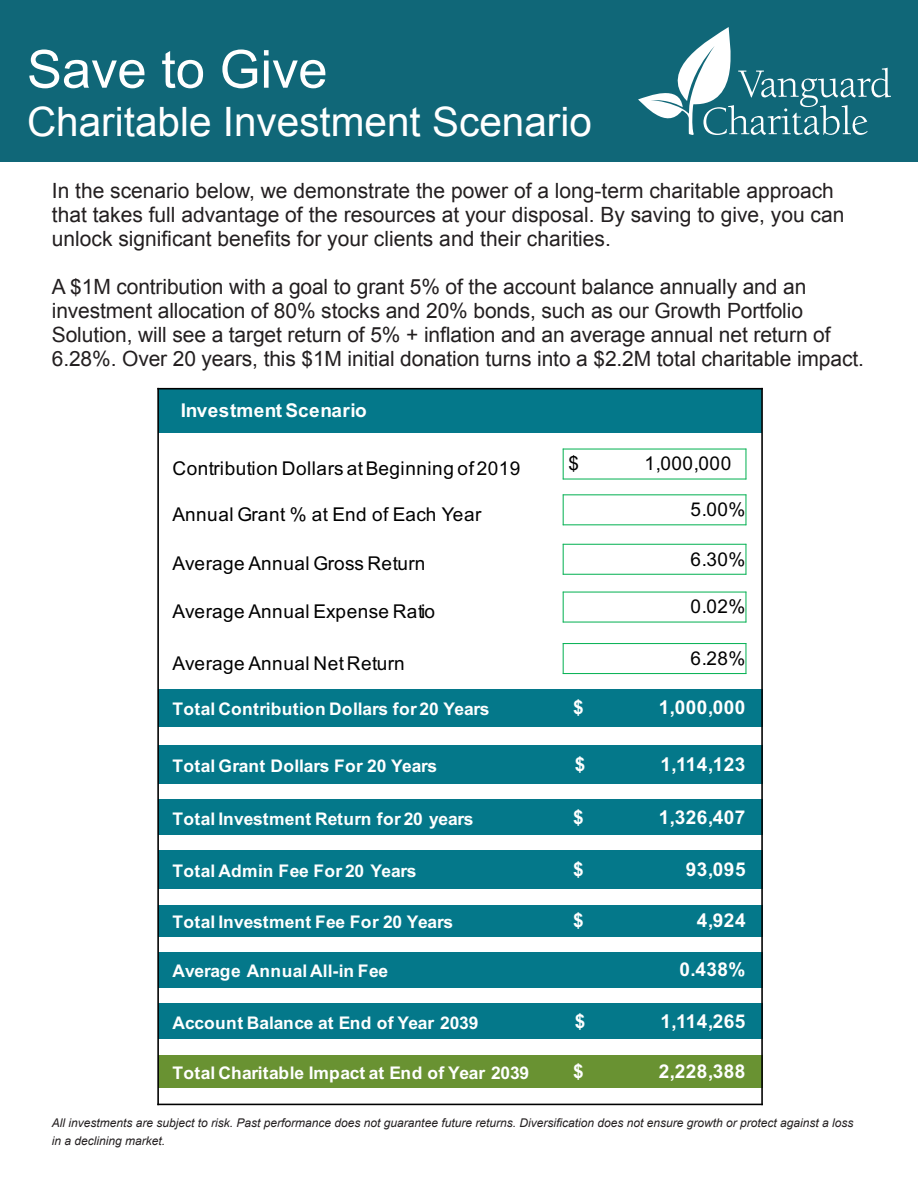
<style>
.page{position:relative;width:918px;height:1188px;background:#fff}
.page>*{position:absolute;margin:0;border:0;box-sizing:border-box;transform-origin:0 0}
.t1{font:52.5px "Arial";color:#fff}
.t2{font:40.5px "Arial";color:#fff}
.t3{font:21px/24px "Arial";letter-spacing:-.005em;color:#231f20}
.t4{font:19.05px "Arial";letter-spacing:.025em;color:#000}
.t5{font:700 19.05px "Arial";letter-spacing:.025em;color:#fff}
.t6{font:700 17.4px "Arial";letter-spacing:-.005em;color:#fff}
.t7{font:italic 12px/18px "Arial";color:#231f20}
</style>
<div class="page">
<div style="left:0;top:0;width:918px;height:162px;background:#106778"></div>
<svg style="left:638px;top:27px;width:253px;height:108px"></svg>
<div style="left:158px;top:389px;width:604px;height:44px;background:#04788a"></div>
<div style="left:158px;top:689px;width:14px;height:38px;background:#04788a"></div>
<div style="left:172px;top:689px;width:368px;height:38px;background:#04788a"></div>
<div style="left:540px;top:689px;width:23px;height:38px;background:#04788a"></div>
<div style="left:563px;top:689px;width:183px;height:38px;background:#04788a"></div>
<div style="left:746px;top:689px;width:16px;height:38px;background:#04788a"></div>
<div style="left:158px;top:746px;width:14px;height:38px;background:#04788a"></div>
<div style="left:172px;top:746px;width:368px;height:38px;background:#04788a"></div>
<div style="left:540px;top:746px;width:23px;height:38px;background:#04788a"></div>
<div style="left:563px;top:746px;width:183px;height:38px;background:#04788a"></div>
<div style="left:746px;top:746px;width:16px;height:38px;background:#04788a"></div>
<div style="left:158px;top:800px;width:14px;height:35px;background:#04788a"></div>
<div style="left:172px;top:800px;width:368px;height:35px;background:#04788a"></div>
<div style="left:540px;top:800px;width:23px;height:35px;background:#04788a"></div>
<div style="left:563px;top:800px;width:183px;height:35px;background:#04788a"></div>
<div style="left:746px;top:800px;width:16px;height:35px;background:#04788a"></div>
<div style="left:158px;top:851px;width:14px;height:38px;background:#04788a"></div>
<div style="left:172px;top:851px;width:368px;height:38px;background:#04788a"></div>
<div style="left:540px;top:851px;width:23px;height:38px;background:#04788a"></div>
<div style="left:563px;top:851px;width:183px;height:38px;background:#04788a"></div>
<div style="left:746px;top:851px;width:16px;height:38px;background:#04788a"></div>
<div style="left:158px;top:905px;width:14px;height:31px;background:#04788a"></div>
<div style="left:172px;top:905px;width:368px;height:31px;background:#04788a"></div>
<div style="left:540px;top:905px;width:23px;height:31px;background:#04788a"></div>
<div style="left:563px;top:905px;width:183px;height:31px;background:#04788a"></div>
<div style="left:746px;top:905px;width:16px;height:31px;background:#04788a"></div>
<div style="left:158px;top:952px;width:14px;height:36px;background:#04788a"></div>
<div style="left:172px;top:952px;width:368px;height:36px;background:#04788a"></div>
<div style="left:540px;top:952px;width:23px;height:36px;background:#04788a"></div>
<div style="left:563px;top:952px;width:183px;height:36px;background:#04788a"></div>
<div style="left:746px;top:952px;width:16px;height:36px;background:#04788a"></div>
<div style="left:158px;top:1004px;width:14px;height:35px;background:#04788a"></div>
<div style="left:172px;top:1004px;width:368px;height:35px;background:#04788a"></div>
<div style="left:540px;top:1004px;width:23px;height:35px;background:#04788a"></div>
<div style="left:563px;top:1004px;width:183px;height:35px;background:#04788a"></div>
<div style="left:746px;top:1004px;width:16px;height:35px;background:#04788a"></div>
<div style="left:158px;top:1055px;width:14px;height:32px;background:#699232"></div>
<div style="left:172px;top:1055px;width:368px;height:32px;background:#699232"></div>
<div style="left:540px;top:1055px;width:23px;height:32px;background:#699232"></div>
<div style="left:563px;top:1055px;width:183px;height:32px;background:#699232"></div>
<div style="left:746px;top:1055px;width:16px;height:32px;background:#699232"></div>
<hr style="left:563px;top:449px;width:1px;height:30px;background:#00b050">
<hr style="left:563px;top:494px;width:1px;height:31px;background:#00b050">
<hr style="left:563px;top:544px;width:1px;height:31px;background:#00b050">
<hr style="left:563px;top:592px;width:1px;height:30px;background:#00b050">
<hr style="left:563px;top:643px;width:1px;height:31px;background:#00b050">
<hr style="left:746px;top:449px;width:1px;height:30px;background:#00b050">
<hr style="left:746px;top:494px;width:1px;height:31px;background:#00b050">
<hr style="left:746px;top:544px;width:1px;height:31px;background:#00b050">
<hr style="left:746px;top:592px;width:1px;height:30px;background:#00b050">
<hr style="left:746px;top:643px;width:1px;height:31px;background:#00b050">
<hr style="left:563px;top:449px;width:183px;height:1px;background:#00b050">
<hr style="left:563px;top:479px;width:183px;height:1px;background:#00b050">
<hr style="left:563px;top:494px;width:183px;height:1px;background:#00b050">
<hr style="left:563px;top:524px;width:183px;height:1px;background:#00b050">
<hr style="left:563px;top:544px;width:183px;height:1px;background:#00b050">
<hr style="left:563px;top:574px;width:183px;height:1px;background:#00b050">
<hr style="left:563px;top:592px;width:183px;height:1px;background:#00b050">
<hr style="left:563px;top:622px;width:183px;height:1px;background:#00b050">
<hr style="left:563px;top:643px;width:183px;height:1px;background:#00b050">
<hr style="left:563px;top:673px;width:183px;height:1px;background:#00b050">
<hr style="left:157px;top:388px;width:2px;height:717px;background:#000">
<hr style="left:761px;top:388px;width:2px;height:717px;background:#000">
<hr style="left:157px;top:388px;width:606px;height:1px;background:#000">
<hr style="left:157px;top:1104px;width:606px;height:1px;background:#000">
<p class="t1" style="left:27px;top:35px;width:302px">Save to Give</p>
<p class="t2" style="left:27px;top:96px;width:566px">Charitable Investment Scenario</p>
<p class="t3" style="left:52px;top:179px;width:794px">In the scenario below, we demonstrate the power of a long-term charitable approach that takes full advantage of the resources at your disposal. By saving to give, you can unlock significant benefits for your clients and their charities.</p>
<p class="t3" style="left:52px;top:275px;width:814px">A $1M contribution with a goal to grant 5% of the account balance annually and an investment allocation of 80% stocks and 20% bonds, such as our Growth Portfolio Solution, will see a target return of 5% + inflation and an average annual net return of 6.28%. Over 20 years, this $1M initial donation turns into a $2.2M total charitable impact.</p>
<p class="t5" style="left:181px;top:397px;width:187px">Investment Scenario</p>
<p class="t4" style="left:172px;top:455px;width:350px">Contribution Dollars at Beginning of 2019</p>
<p class="t4" style="left:569px;top:451px;width:12px">$</p>
<p class="t4" style="left:645px;top:451px;width:88px">1,000,000</p>
<p class="t4" style="left:172px;top:501px;width:311px">Annual Grant % at End of Each Year</p>
<p class="t4" style="left:691px;top:496px;width:56px">5.00%</p>
<p class="t4" style="left:172px;top:551px;width:255px">Average Annual Gross Return</p>
<p class="t4" style="left:691px;top:546px;width:56px">6.30%</p>
<p class="t4" style="left:172px;top:598px;width:264px">Average Annual Expense Ratio</p>
<p class="t4" style="left:691px;top:594px;width:56px">0.02%</p>
<p class="t4" style="left:172px;top:650px;width:234px">Average Annual Net Return</p>
<p class="t4" style="left:691px;top:645px;width:56px">6.28%</p>
<p class="t6" style="left:172px;top:697px;width:319px">Total Contribution Dollars for 20 Years</p>
<p class="t5" style="left:573px;top:694px;width:12px">$</p>
<p class="t5" style="left:659px;top:694px;width:88px">1,000,000</p>
<p class="t6" style="left:172px;top:754px;width:266px">Total Grant Dollars For 20 Years</p>
<p class="t5" style="left:575px;top:751px;width:12px">$</p>
<p class="t5" style="left:660px;top:751px;width:87px">1,114,123</p>
<p class="t6" style="left:172px;top:806px;width:303px">Total Investment Return for 20 years</p>
<p class="t5" style="left:573px;top:804px;width:12px">$</p>
<p class="t5" style="left:659px;top:804px;width:88px">1,326,407</p>
<p class="t6" style="left:172px;top:859px;width:246px">Total Admin Fee For 20 Years</p>
<p class="t5" style="left:573px;top:856px;width:12px">$</p>
<p class="t5" style="left:686px;top:856px;width:61px">93,095</p>
<p class="t6" style="left:172px;top:910px;width:282px">Total Investment Fee For 20 Years</p>
<p class="t5" style="left:573px;top:907px;width:12px">$</p>
<p class="t5" style="left:697px;top:907px;width:50px">4,924</p>
<p class="t6" style="left:172px;top:959px;width:217px">Average Annual All-in Fee</p>
<p class="t5" style="left:679px;top:956px;width:68px">0.438%</p>
<p class="t6" style="left:172px;top:1010px;width:308px">Account Balance at End of Year 2039</p>
<p class="t5" style="left:575px;top:1008px;width:12px">$</p>
<p class="t5" style="left:660px;top:1008px;width:87px">1,114,265</p>
<p class="t6" style="left:172px;top:1060px;width:358px">Total Charitable Impact at End of Year 2039</p>
<p class="t5" style="left:573px;top:1057px;width:12px">$</p>
<p class="t5" style="left:659px;top:1057px;width:88px">2,228,388</p>
<p class="t7" style="left:52px;top:1114px;width:803px">All investments are subject to risk. Past performance does not guarantee future returns. Diversification does not ensure growth or protect against a loss in a declining market.</p>
</div>
